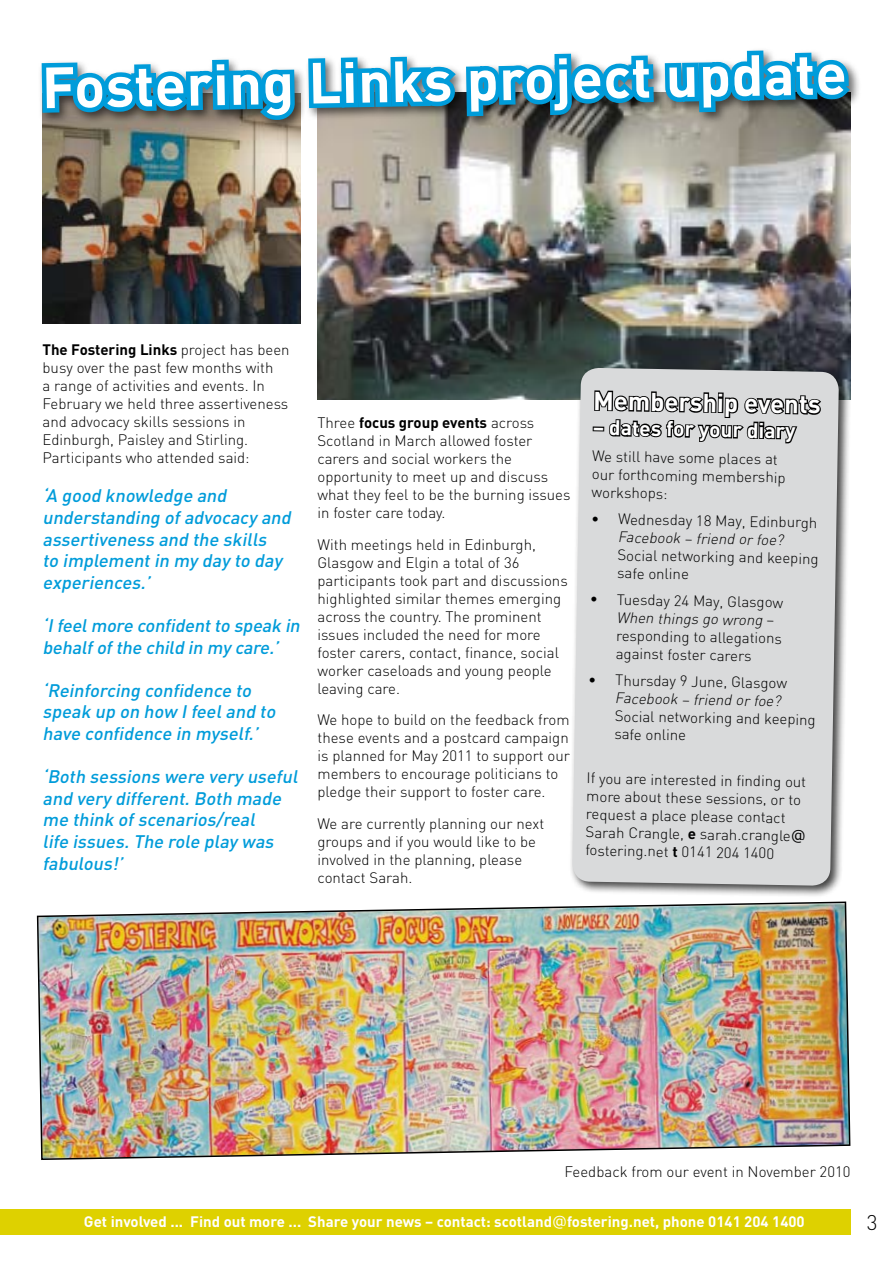
<style>
.page{position:relative;width:893px;height:1263px;background:#fff}
.page>*{position:absolute;margin:0;border:0;box-sizing:border-box;transform-origin:0 0}
.t1{font:700 57px "DIN";color:#fff}
.t2{font:700 25.5px "DIN";color:#fff}
.t3{font:700 21px "DIN";color:#fff}
.t4{font:300 21px "DIN";color:#000}
.t5{font:italic 500 18px/21.6px "DIN";color:#009cda}
.t6{font:300 15px/18px "DIN";color:#000}
.t7{font:700 15px "DIN";color:#fff}
.t8{font:italic 300 15px "DIN";color:#000}
.s1{font-weight:700}
.s2{font-style:italic}
.s3{font-family:"Verdana";font-weight:400}
</style>
<div class="page">
<div style="left:0;top:1209px;width:850px;height:26px;background:#ded100"></div>
<img style="left:36px;top:916px;width:815px;height:244px">
<img style="left:37px;top:50px;width:786px;height:1087px">
<img style="left:809px;top:56px;width:47px;height:1066px">
<h1 class="t1" style="left:41px;top:50px;width:806px;rotate:-1deg">Fostering Links project update</h1>
<p class="t6" style="left:43px;top:340px;width:249px"><span class="s1">The Fostering Links</span> project has been busy over the past few months with<br>a range of activities and events. In February we held three assertiveness and advocacy skills sessions in Edinburgh, Paisley and Stirling.<br>Participants who attended said:</p>
<p class="t5" style="left:43px;top:484px;width:254px">‘A good knowledge and understanding ofadvocacy and assertiveness and the skills<br>to implementin my day to day experiences.’</p>
<p class="t5" style="left:43px;top:614px;width:263px">‘Ifeelmore confidentto speak in behalfofthe child in my care.’</p>
<p class="t5" style="left:43px;top:679px;width:238px">‘Reinforcing confidence to speak up on how Ifeeland to have confidence in myself.’</p>
<p class="t5" style="left:43px;top:765px;width:260px">‘Both sessions were very useful and very different.Both made me think ofscenarios/real<br>life issues.The role play was fabulous!’</p>
<p class="t6" style="left:317px;top:414px;width:254px">Three <span class="s1">focus group events</span> across<br>Scotland in March allowed foster carers and social workers the opportunity to meet up and discuss what they feel to be the burning issues in foster care today.</p>
<p class="t6" style="left:317px;top:535px;width:252px">With meetings held in Edinburgh, Glasgow and Elgin a total of 36 participants took part and discussions highlighted similar themes emerging across the country. The prominent issues included the need for more foster carers, contact, finance, social worker caseloads and young people leaving care.</p>
<p class="t6" style="left:317px;top:711px;width:254px">We hope to build on the feedback from these events and a postcard campaign is planned for May 2011 to support our members to encourage politicians to pledge their support to foster care.</p>
<p class="t6" style="left:317px;top:814px;width:228px">We are currently planning our next groups and if you would like to be involved in the planning, please contact Sarah.</p>
<h2 class="t2" style="left:594px;top:384px;width:229px;rotate:1deg">Membership events</h2>
<h3 class="t3" style="left:593px;top:414px;width:204px;rotate:1deg">– dates for your diary</h3>
<p class="t6" style="left:592px;top:447px;width:195px;rotate:1deg">We still have some places at our forthcoming membership workshops:</p>
<p class="t6" style="left:591px;top:509px;width:228px;rotate:1deg">• Wednesday 18 May, Edinburgh</p>
<p class="t8" style="left:618px;top:528px;width:167px;rotate:1deg">Facebook – friend or foe?</p>
<p class="t6" style="left:618px;top:546px;width:203px;rotate:1deg">Social networking and keeping safe online</p>
<p class="t6" style="left:617px;top:590px;width:168px;text-indent:-27px;rotate:1deg">• Tuesday 24 May, Glasgow<br><span class="s2">When things go wrong</span> – responding to allegations against foster carers</p>
<p class="t6" style="left:589px;top:670px;width:200px;rotate:1deg">• Thursday 9 June, Glasgow</p>
<p class="t8" style="left:615px;top:689px;width:167px;rotate:1deg">Facebook – friend or foe?</p>
<p class="t6" style="left:615px;top:707px;width:203px;rotate:1deg">Social networking and keeping safe online</p>
<p class="t6" style="left:587px;top:769px;width:222px;rotate:1deg">If you are interested in fi nding out more about these sessions, or to request a place please contact<br>Sarah Crangle, <span class="s1">e</span> sarah.crangle<span class="s3">@ </span>fostering.net <span class="s1">t</span> 0141 204 1400</p>
<p class="t6" style="left:565px;top:1163px;width:287px">Feedback from our event in November 2010</p>
<p class="t7" style="left:84px;top:1211px;width:722px">Get involved ... Find out more ... Share your news – contact: scotland<span class="s3">@</span>fostering.net, phone 0141 204 1400</p>
<h3 class="t4" style="left:867px;top:1209px;width:12px">3</h3>
</div>
